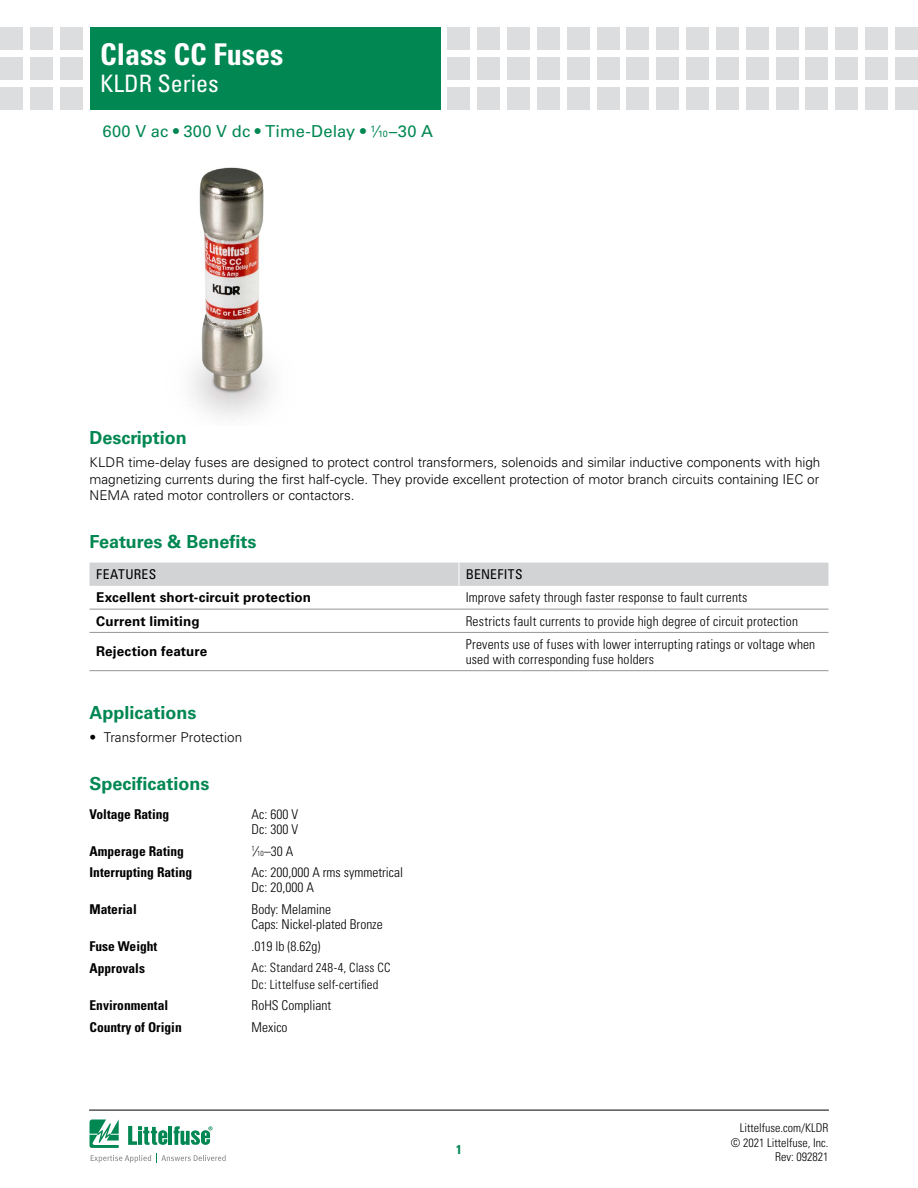
<style>
.page{position:relative;width:918px;height:1188px;background:#fff}
.page>*{position:absolute;margin:0;border:0;box-sizing:border-box;transform-origin:0 0}
.t1{font:700 condensed 30px "Univers LT Std";color:#fff}
.t2{font:condensed 24px "Univers LT Std";color:#fff}
.t3{font:700 18px "Univers LT Std";color:#008752}
.t4{font:16.5px "Univers LT Std";letter-spacing:.01em;color:#008752}
.t5{font:300 condensed 13.5px/15px "Univers LT Std";letter-spacing:.01em;color:#000}
.t6{font:300 13.5px/16.5px "Univers LT Std";letter-spacing:-.005em;color:#000;text-align:justify}
.t7{font:700 condensed 13.5px "Univers LT Std";color:#000}
.t8{font:700 13.5px "Univers LT Std";letter-spacing:.01em;color:#000}
.t9{font:condensed 13.5px "Univers LT Std";letter-spacing:.025em;color:#000}
.t10{font:300 condensed 12.75px/16.5px "Univers LT Std";letter-spacing:.015em;color:#000}
.t11{font:700 condensed 12.75px "Univers LT Std";color:#008752}
.t12{font:300 condensed 12px/14.4px "Univers LT Std";color:#000;text-align:right}
.s1{font-size:9.15px}
.s2{font-size:7.35px}
</style>
<div class="page">
<hr style="left:89px;top:1110px;width:740px;height:1px;background:#000">
<div style="left:90px;top:27px;width:351px;height:82px;background:#008752"></div>
<div style="left:60px;top:27px;width:23px;height:23px;background:#dcddde"></div>
<div style="left:60px;top:57px;width:23px;height:23px;background:#dcddde"></div>
<div style="left:60px;top:87px;width:23px;height:22px;background:#dcddde"></div>
<div style="left:30px;top:27px;width:23px;height:23px;background:#dcddde"></div>
<div style="left:30px;top:57px;width:23px;height:23px;background:#dcddde"></div>
<div style="left:30px;top:87px;width:23px;height:22px;background:#dcddde"></div>
<div style="left:0;top:27px;width:23px;height:23px;background:#dcddde"></div>
<div style="left:0;top:57px;width:23px;height:23px;background:#dcddde"></div>
<div style="left:0;top:87px;width:23px;height:22px;background:#dcddde"></div>
<div style="left:448px;top:27px;width:22px;height:23px;background:#dcddde"></div>
<div style="left:448px;top:57px;width:22px;height:23px;background:#dcddde"></div>
<div style="left:448px;top:87px;width:22px;height:22px;background:#dcddde"></div>
<div style="left:477px;top:27px;width:23px;height:23px;background:#dcddde"></div>
<div style="left:477px;top:57px;width:23px;height:23px;background:#dcddde"></div>
<div style="left:477px;top:87px;width:23px;height:22px;background:#dcddde"></div>
<div style="left:507px;top:27px;width:23px;height:23px;background:#dcddde"></div>
<div style="left:507px;top:57px;width:23px;height:23px;background:#dcddde"></div>
<div style="left:507px;top:87px;width:23px;height:22px;background:#dcddde"></div>
<div style="left:537px;top:27px;width:23px;height:23px;background:#dcddde"></div>
<div style="left:537px;top:57px;width:23px;height:23px;background:#dcddde"></div>
<div style="left:537px;top:87px;width:23px;height:22px;background:#dcddde"></div>
<div style="left:567px;top:27px;width:23px;height:23px;background:#dcddde"></div>
<div style="left:567px;top:57px;width:23px;height:23px;background:#dcddde"></div>
<div style="left:567px;top:87px;width:23px;height:22px;background:#dcddde"></div>
<div style="left:597px;top:27px;width:23px;height:23px;background:#dcddde"></div>
<div style="left:597px;top:57px;width:23px;height:23px;background:#dcddde"></div>
<div style="left:597px;top:87px;width:23px;height:22px;background:#dcddde"></div>
<div style="left:627px;top:27px;width:22px;height:23px;background:#dcddde"></div>
<div style="left:627px;top:57px;width:22px;height:23px;background:#dcddde"></div>
<div style="left:627px;top:87px;width:22px;height:22px;background:#dcddde"></div>
<div style="left:656px;top:27px;width:23px;height:23px;background:#dcddde"></div>
<div style="left:656px;top:57px;width:23px;height:23px;background:#dcddde"></div>
<div style="left:656px;top:87px;width:23px;height:22px;background:#dcddde"></div>
<div style="left:686px;top:27px;width:23px;height:23px;background:#dcddde"></div>
<div style="left:686px;top:57px;width:23px;height:23px;background:#dcddde"></div>
<div style="left:686px;top:87px;width:23px;height:22px;background:#dcddde"></div>
<div style="left:716px;top:27px;width:23px;height:23px;background:#dcddde"></div>
<div style="left:716px;top:57px;width:23px;height:23px;background:#dcddde"></div>
<div style="left:716px;top:87px;width:23px;height:22px;background:#dcddde"></div>
<div style="left:746px;top:27px;width:23px;height:23px;background:#dcddde"></div>
<div style="left:746px;top:57px;width:23px;height:23px;background:#dcddde"></div>
<div style="left:746px;top:87px;width:23px;height:22px;background:#dcddde"></div>
<div style="left:805px;top:27px;width:23px;height:23px;background:#dcddde"></div>
<div style="left:805px;top:57px;width:23px;height:23px;background:#dcddde"></div>
<div style="left:805px;top:87px;width:23px;height:22px;background:#dcddde"></div>
<div style="left:776px;top:27px;width:22px;height:23px;background:#dcddde"></div>
<div style="left:776px;top:57px;width:22px;height:23px;background:#dcddde"></div>
<div style="left:776px;top:87px;width:22px;height:22px;background:#dcddde"></div>
<div style="left:835px;top:27px;width:23px;height:23px;background:#dcddde"></div>
<div style="left:835px;top:57px;width:23px;height:23px;background:#dcddde"></div>
<div style="left:835px;top:87px;width:23px;height:22px;background:#dcddde"></div>
<div style="left:865px;top:27px;width:23px;height:23px;background:#dcddde"></div>
<div style="left:865px;top:57px;width:23px;height:23px;background:#dcddde"></div>
<div style="left:865px;top:87px;width:23px;height:22px;background:#dcddde"></div>
<div style="left:895px;top:27px;width:23px;height:23px;background:#dcddde"></div>
<div style="left:895px;top:57px;width:23px;height:23px;background:#dcddde"></div>
<div style="left:895px;top:87px;width:23px;height:22px;background:#dcddde"></div>
<svg style="left:90px;top:1119px;width:136px;height:44px"></svg>
<img style="left:192px;top:167px;width:79px;height:249px">
<div style="left:90px;top:563px;width:738px;height:23px;background:#d1d3d4"></div>
<hr style="left:90px;top:609px;width:369px;height:1px;background:#939598">
<hr style="left:459px;top:609px;width:369px;height:1px;background:#939598">
<hr style="left:90px;top:632px;width:369px;height:1px;background:#939598">
<hr style="left:459px;top:632px;width:369px;height:1px;background:#939598">
<hr style="left:90px;top:670px;width:369px;height:1px;background:#939598">
<hr style="left:459px;top:670px;width:369px;height:1px;background:#939598">
<h1 class="t1" style="left:100px;top:36px;width:185px">Class CC Fuses</h1>
<h2 class="t2" style="left:100px;top:68px;width:120px">KLDR Series</h2>
<p class="t4" style="left:103px;top:122px;width:332px">600 V ac • 300 V dc • Time-Delay • <sup>1</sup>⁄<span class="s1">10</span>–30 A</p>
<h3 class="t3" style="left:90px;top:427px;width:99px">Description</h3>
<p class="t6" style="left:90px;top:454px;width:732px">KLDR time-delay fuses are designed to protect control transformers, solenoids and similar inductive components with high magnetizing currents during the first half-cycle. They provide excellent protection of motor branch circuits containing IEC or NEMA rated motor controllers or contactors.</p>
<h3 class="t3" style="left:90px;top:531px;width:168px">Features &amp; Benefits</h3>
<p class="t9" style="left:96px;top:566px;width:61px">FEATURES</p>
<p class="t9" style="left:466px;top:566px;width:58px">BENEFITS</p>
<p class="t8" style="left:96px;top:590px;width:216px">Excellent short-circuit protection</p>
<p class="t5" style="left:466px;top:590px;width:283px">Improve safety through faster response to fault currents</p>
<p class="t8" style="left:96px;top:613px;width:105px">Current limiting</p>
<p class="t5" style="left:466px;top:613px;width:334px">Restricts fault currents to provide high degree of circuit protection</p>
<p class="t8" style="left:96px;top:644px;width:113px">Rejection feature</p>
<p class="t5" style="left:466px;top:637px;width:351px">Prevents use of fuses with lower interrupting ratings or voltage when used with corresponding fuse holders</p>
<h3 class="t3" style="left:90px;top:702px;width:109px">Applications</h3>
<p class="t6" style="left:90px;top:729px;width:154px">• Transformer Protection</p>
<h3 class="t3" style="left:90px;top:773px;width:122px">Specifications</h3>
<p class="t7" style="left:90px;top:806px;width:81px">Voltage Rating</p>
<p class="t5" style="left:252px;top:807px;width:48px">Ac: 600 V<br>Dc: 300 V</p>
<p class="t7" style="left:90px;top:843px;width:96px">Amperage Rating</p>
<p class="t5" style="left:252px;top:843px;width:43px"><sup>1</sup>⁄<span class="s2">10</span>–30 A</p>
<p class="t7" style="left:90px;top:864px;width:104px">Interrupting Rating</p>
<p class="t5" style="left:252px;top:865px;width:153px">Ac: 200,000 A rms symmetrical<br>Dc: 20,000 A</p>
<p class="t7" style="left:90px;top:901px;width:49px">Material</p>
<p class="t5" style="left:252px;top:902px;width:133px">Body: Melamine<br>Caps: Nickel-plated Bronze</p>
<p class="t7" style="left:90px;top:938px;width:69px">Fuse Weight</p>
<p class="t5" style="left:252px;top:939px;width:70px">.019 lb (8.62g)</p>
<p class="t7" style="left:90px;top:960px;width:57px">Approvals</p>
<p class="t10" style="left:252px;top:959px;width:140px">Ac: Standard 248-4, Class CC<br>Dc: Littelfuse self-certified</p>
<p class="t7" style="left:90px;top:997px;width:80px">Environmental</p>
<p class="t5" style="left:252px;top:998px;width:81px">RoHS Compliant</p>
<p class="t7" style="left:90px;top:1019px;width:94px">Country of Origin</p>
<p class="t5" style="left:252px;top:1020px;width:37px">Mexico</p>
<p class="t11" style="left:456px;top:1142px;width:7px">1</p>
<p class="t12" style="left:731px;top:1121px;width:99px">Littelfuse.com/KLDR © 2021 Littelfuse, Inc.<br>Rev: 092821</p>
</div>
